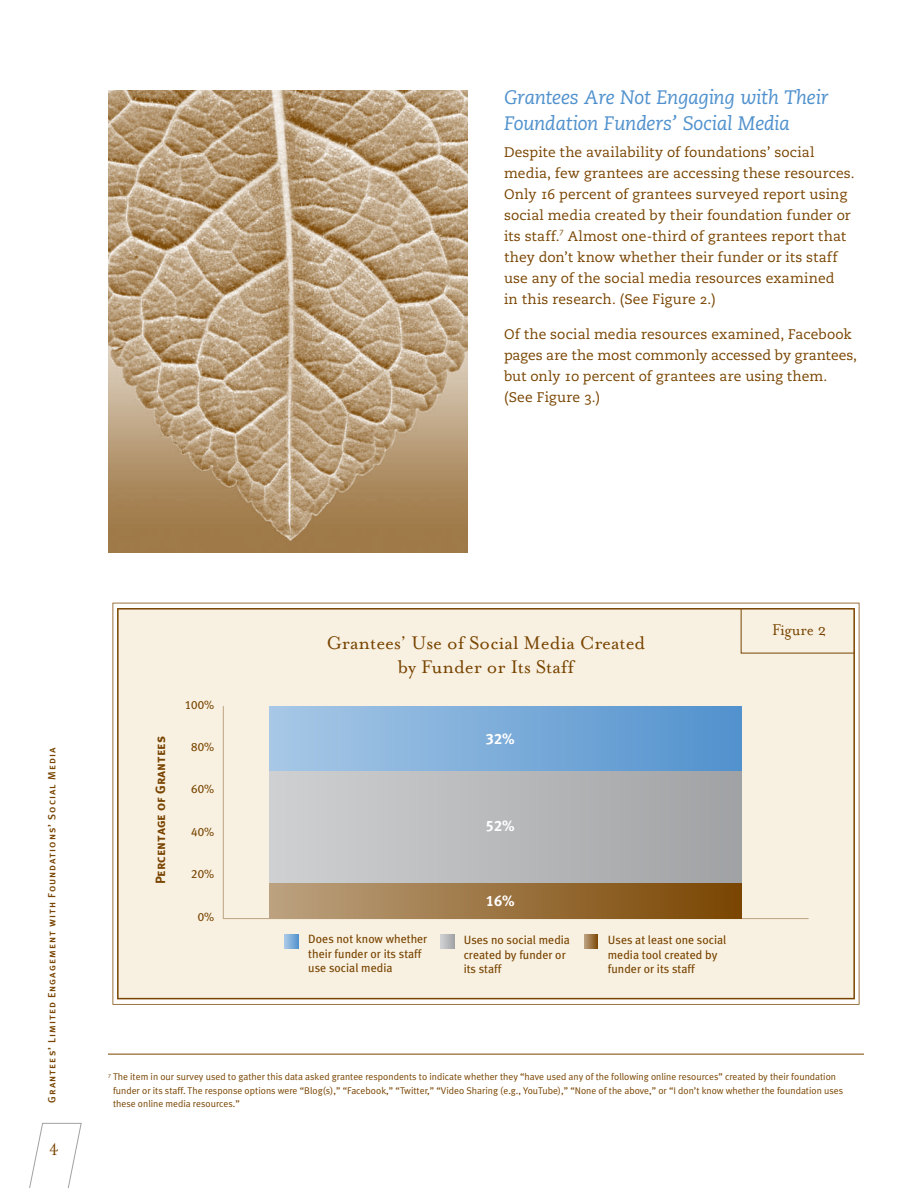
<style>
.page{position:relative;width:918px;height:1188px;background:#fff}
.page>*{position:absolute;margin:0;border:0;box-sizing:border-box;transform-origin:0 0}
.t1{font:21px/24px "Mrs Eaves Roman";color:#794400;text-align:center}
.t2{font:italic 19.5px/26.1px "Caecilia";letter-spacing:-.02em;color:#5091cd}
.t3{font:18px "Mrs Eaves Roman";color:#794400;scale:.92 1}
.t4{font:18px "Mrs Eaves Roman";color:#794400}
.t5{font:15px "Meta Plus Bold Caps";color:#fff}
.t6{font:13.8px/21px "Caecilia Roman Os F";letter-spacing:.01em;color:#794400}
.t7{font:13.5px "Meta Plus Bold Caps";color:#794400}
.t8{font:12px/14.4px "Meta Plus";color:#794400}
.t9{font:12px "Meta Plus Book Caps";color:#794400}
.t10{font:10.5px "Meta Plus Medium Caps";letter-spacing:.095em;color:#794400}
.t11{font:9.75px/13.5px "Meta Plus Normal";color:#794400}
.t12{font:8.1px "Caecilia Roman Os F";color:#794400}
</style>
<div class="page">
<svg style="left:29px;top:1123px;width:53px;height:65px"></svg>
<hr style="left:108px;top:1054px;width:756px;height:1px;background:#794400">
<svg style="left:113px;top:603px;width:746px;height:402px"></svg>
<div style="left:117px;top:608px;width:738px;height:391px;background:#f8f1e2"></div>
<svg style="left:740px;top:608px;width:115px;height:46px;background:#eee3d1"></svg>
<hr style="left:223px;top:918px;width:585px;height:1px;background:#bca280">
<hr style="left:223px;top:706px;width:1px;height:213px;background:#bca280">
<div style="left:269px;top:706px;width:472px;height:66px;background:linear-gradient(to right,#a8c8e6,#5191cd)"></div>
<div style="left:269px;top:772px;width:472px;height:112px;background:linear-gradient(to right,#cfd0d1,#a0a2a4)"></div>
<div style="left:269px;top:884px;width:472px;height:35px;background:linear-gradient(to right,#bca280,#7a4501)"></div>
<svg style="left:285px;top:935px;width:13px;height:13px"></svg>
<svg style="left:441px;top:935px;width:13px;height:13px"></svg>
<svg style="left:584px;top:935px;width:14px;height:13px"></svg>
<img style="left:108px;top:90px;width:360px;height:463px">
<h2 class="t2" style="left:504px;top:85px;width:326px">Grantees Are Not Engaging with Their<br>Foundation Funders’ Social Media</h2>
<p class="t6" style="left:504px;top:142px;width:352px">Despite the availability of foundations’ social media, few grantees are accessing these resources.<br>Only 16 percent of grantees surveyed report using social media created by their foundation funder or its staff.</p>
<p class="t12" style="left:559px;top:226px;width:6px">7</p>
<p class="t6" style="left:504px;top:226px;width:344px;text-indent:64px">Almost one-third of grantees report that they don’t know whether their funder or its staff use any of the social media resources examined in this research. (See Figure 2.)</p>
<p class="t6" style="left:504px;top:324px;width:355px">Of the social media resources examined, Facebook pages are the most commonly accessed by grantees, but only 10 percent of grantees are using them. (See Figure 3.)</p>
<p class="t10" style="left:46px;top:1103px;width:357px;rotate:-90deg">Grantees’ Limited Engagement with Foundations’ Social Media</p>
<h3 class="t4" style="left:49px;top:1137px;width:11px">4</h3>
<p class="t7" style="left:153px;top:884px;width:150px;rotate:-90deg">Percentage of Grantees</p>
<p class="t9" style="left:185px;top:697px;width:31px">100%</p>
<p class="t9" style="left:191px;top:740px;width:24px">80%</p>
<p class="t9" style="left:191px;top:782px;width:24px">60%</p>
<p class="t9" style="left:191px;top:825px;width:24px">40%</p>
<p class="t9" style="left:191px;top:867px;width:24px">20%</p>
<p class="t9" style="left:198px;top:910px;width:18px">0%</p>
<h1 class="t1" style="left:327px;top:631px;width:320px">Grantees’ Use of Social Media Created by Funder or Its Staff</h1>
<p class="t5" style="left:486px;top:730px;width:30px">32%</p>
<p class="t5" style="left:486px;top:817px;width:30px">52%</p>
<p class="t5" style="left:486px;top:893px;width:30px">16%</p>
<p class="t8" style="left:308px;top:932px;width:121px">Does not know whether their funder or its staff use social media</p>
<p class="t8" style="left:464px;top:933px;width:108px">Uses no social media created by funder or its staff</p>
<p class="t8" style="left:608px;top:933px;width:120px">Uses at least one social media tool created by funder or its staff</p>
<h3 class="t3" style="left:772px;top:620px;width:61px">Figure 2</h3>
<p class="t11" style="left:113px;top:1070px;width:732px;text-indent:-5px"><sup>7</sup> The item in our survey used to gather this data asked grantee respondents to indicate whether they “have used any of the following online resources” created by their foundation funder or its staff. The response options were “Blog(s),” “Facebook,” “Twitter,” “Video Sharing (e.g., YouTube),” “None of the above,” or “I don’t know whether the foundation uses these online media resources.”</p>
</div>
